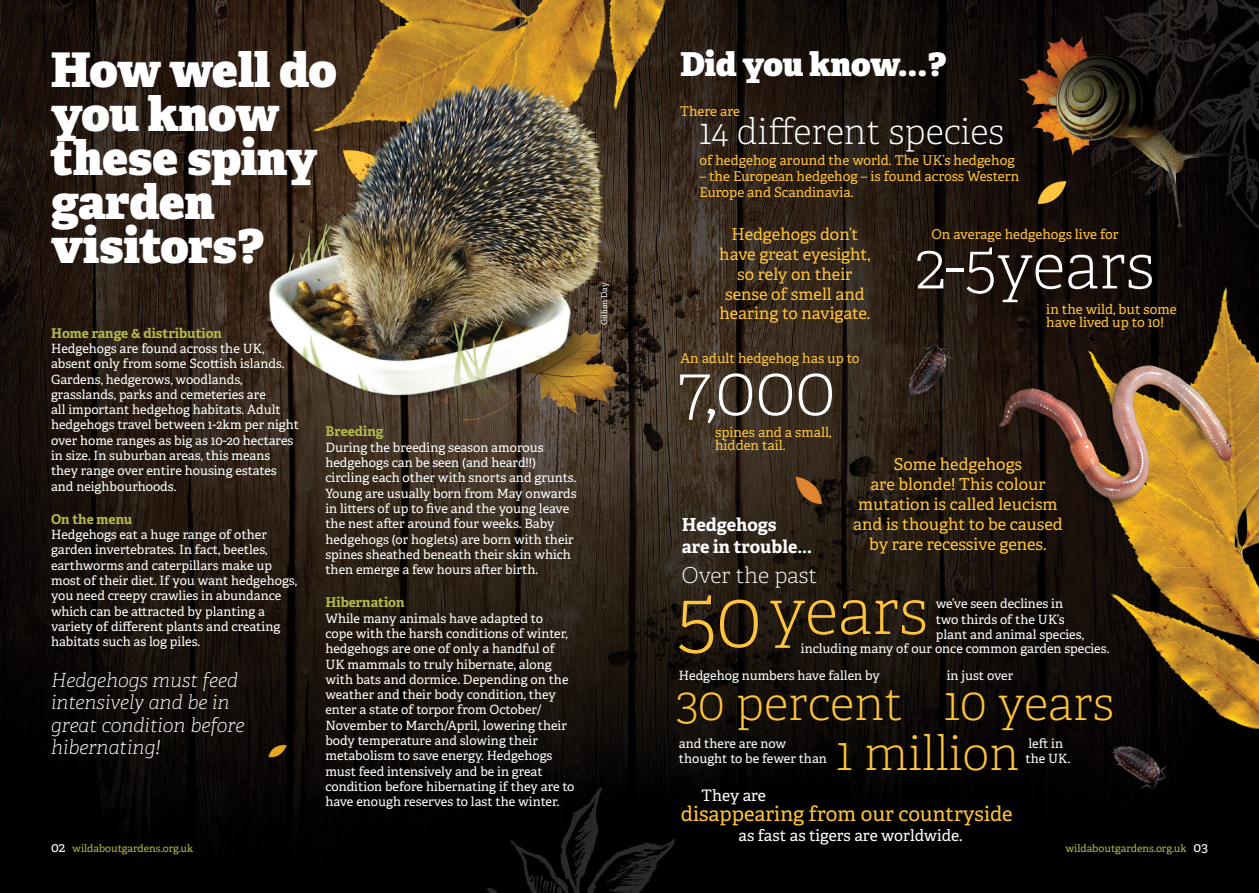
<style>
.page{position:relative;width:1259px;height:893px;background:#fff}
.page>*{position:absolute;margin:0;border:0;box-sizing:border-box;transform-origin:0 0}
.t1{font:100 81.75px "Adelle";color:#ffc43b}
.t2{font:100 71.85px "Adelle";color:#fff}
.t3{font:100 65.4px "Adelle";color:#ffc43b}
.t4{font:100 65.1px "Adelle";color:#fff}
.t5{font:100 47.85px "Adelle";color:#ffc43b}
.t6{font:800 47.7px/44px "Adelle";letter-spacing:-.005em;color:#fff}
.t7{font:100 35.7px "Adelle";color:#fff}
.t8{font:800 33px "Adelle";letter-spacing:-.005em;color:#fff}
.t9{font:100 21.9px "Adelle";color:#fff}
.t10{font:20.4px "Adelle";color:#ffc43b}
.t11{font:italic 100 19.5px/22.5px "Adelle";color:#fff}
.t12{font:700 18px/21.5px "Adelle";color:#fff}
.t13{font:16.5px/19.8px "Adelle";color:#ffc43b;text-align:center}
.t14{font:15.75px "Adelle";color:#fff}
.t15{font:13.5px/13.5px "Adelle";color:#ffc43b}
.t16{font:700 13.5px "Adelle";color:#b1b94a}
.t17{font:12.75px/15.3px "Adelle";color:#fff}
.t18{font:10.5px "Adelle";color:#b1b94a}
.t19{font:8.25px "Adelle";color:#fff}
.s1{font-size:13.5px;color:#fff}
</style>
<div class="page">
<img style="left:0;top:0;width:1259px;height:893px">
<p class="t6" style="left:51px;top:48px;width:287px">How well do you know these spiny garden visitors?</p>
<p class="t16" style="left:51px;top:324px;width:172px">Home range &amp; distribution</p>
<p class="t17" style="left:51px;top:341px;width:249px">Hedgehogs are found across the UK, absent only from some Scottish islands.<br>Gardens, hedgerows, woodlands, grasslands, parks and cemeteries are<br>all important hedgehog habitats. Adult hedgehogs travel between 1-2km per night over home ranges as big as 10-20 hectares in size. In suburban areas, this means they range over entire housing estates and neighbourhoods.</p>
<p class="t16" style="left:51px;top:510px;width:83px">On the menu</p>
<p class="t17" style="left:51px;top:527px;width:247px">Hedgehogs eat a huge range of other garden invertebrates. In fact, beetles, earthworms and caterpillars make up most of their diet. If you want hedgehogs, you need creepy crawlies in abundance which can be attracted by planting a variety of different plants and creating habitats such as log piles.</p>
<p class="t11" style="left:51px;top:669px;width:195px">Hedgehogs must feed intensively and be in great condition before hibernating!</p>
<p class="t18" style="left:51px;top:842px;width:144px"><span class="s1">02</span> wildaboutgardens.org.uk</p>
<p class="t16" style="left:325px;top:423px;width:60px">Breeding</p>
<p class="t17" style="left:325px;top:440px;width:253px">During the breeding season amorous hedgehogs can be seen (and heard!!) circling each other with snorts and grunts.<br>Young are usually born from May onwards in litters of up to five and the young leave the nest after around four weeks. Baby hedgehogs (or hoglets) are born with their spines sheathed beneath their skin which then emerge a few hours after birth.</p>
<p class="t16" style="left:325px;top:594px;width:81px">Hibernation</p>
<p class="t17" style="left:325px;top:611px;width:251px">While many animals have adapted to<br>cope with the harsh conditions of winter, hedgehogs are one of only a handful of UK mammals to truly hibernate, along with bats and dormice. Depending on the weather and their body condition, they enter a state of torpor from October/ November to March/April, lowering their body temperature and slowing their metabolism to save energy. Hedgehogs must feed intensively and be in great condition before hibernating if they are to have enough reserves to last the winter.</p>
<p class="t19" style="left:599px;top:325px;width:44px;rotate:-90deg">Gillian Day</p>
<p class="t8" style="left:680px;top:42px;width:268px">Did you know...?</p>
<p class="t15" style="left:680px;top:105px;width:61px">There are</p>
<p class="t15" style="left:699px;top:154px;width:317px">of hedgehog around the world. The UK’s hedgehog</p>
<p class="t15" style="left:699px;top:168px;width:321px;line-height:16.2px">– the European hedgehog – is found across Western<br>Europe and Scandinavia.</p>
<p class="t7" style="left:699px;top:110px;width:306px">14 different species</p>
<p class="t13" style="left:719px;top:225px;width:153px">Hedgehogs don’t have great eyesight, so rely on their sense of smell and hearing to navigate.</p>
<p class="t15" style="left:680px;top:352px;width:181px">An adult hedgehog has up to</p>
<p class="t2" style="left:676px;top:346px;width:161px">7,000</p>
<p class="t15" style="left:715px;top:425px;width:118px">spines and a small, hidden tail.</p>
<p class="t15" style="left:931px;top:228px;width:189px">On average hedgehogs live for</p>
<p class="t4" style="left:915px;top:226px;width:241px">2-5years</p>
<p class="t15" style="left:1046px;top:303px;width:132px">in the wild, but some have lived up to 10!</p>
<p class="t12" style="left:682px;top:514px;width:132px">Hedgehogs<br>are in trouble...</p>
<p class="t9" style="left:681px;top:562px;width:137px">Over the past</p>
<p class="t13" style="left:853px;top:455px;width:211px">Some hedgehogs<br>are blonde! This colour mutation is called leucism and is thought to be caused by rare recessive genes.</p>
<p class="t1" style="left:676px;top:569px;width:86px">50</p>
<p class="t17" style="left:935px;top:596px;width:131px">we’ve seen declines in two thirds of the UK’s</p>
<p class="t3" style="left:769px;top:571px;width:160px">years</p>
<p class="t17" style="left:935px;top:627px;width:150px">plant and animal species,</p>
<p class="t17" style="left:801px;top:641px;width:310px">including many of our once common garden species.</p>
<p class="t17" style="left:679px;top:668px;width:202px">Hedgehog numbers have fallen by</p>
<p class="t17" style="left:946px;top:668px;width:68px">in just over</p>
<p class="t5" style="left:944px;top:674px;width:172px">10 years</p>
<p class="t5" style="left:836px;top:724px;width:184px">1 million</p>
<p class="t17" style="left:1025px;top:736px;width:46px">left in the UK.</p>
<p class="t5" style="left:676px;top:674px;width:228px">30 percent</p>
<p class="t17" style="left:679px;top:736px;width:150px">and there are now thought to be fewer than</p>
<p class="t14" style="left:701px;top:786px;width:66px">They are</p>
<p class="t14" style="left:738px;top:825px;width:225px">as fast as tigers are worldwide.</p>
<p class="t10" style="left:681px;top:801px;width:333px">disappearing from our countryside</p>
<p class="t18" style="left:1065px;top:842px;width:144px">wildaboutgardens.org.uk <span class="s1">03</span></p>
</div>
